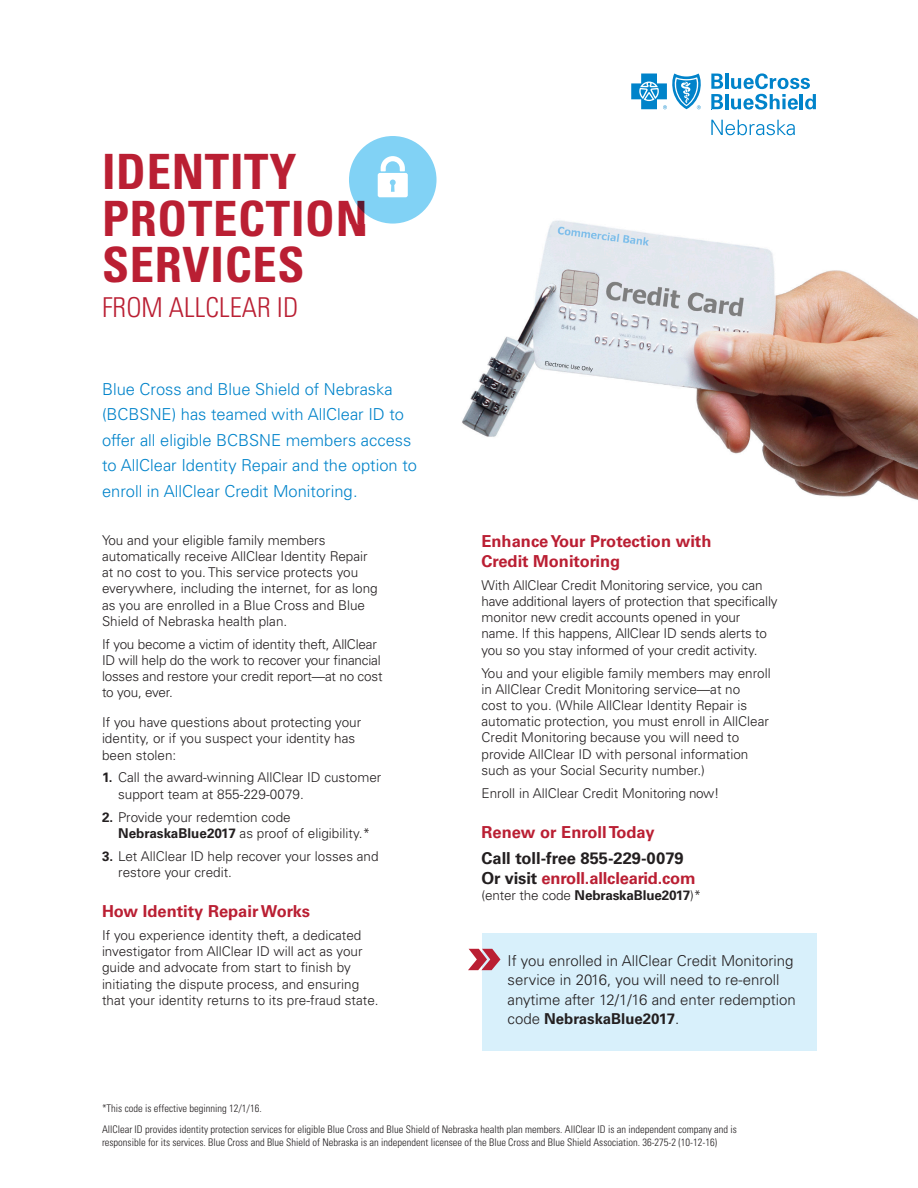
<style>
.page{position:relative;width:918px;height:1188px;background:#fff}
.page>*{position:absolute;margin:0;border:0;box-sizing:border-box;transform-origin:0 0}
.t1{font:700 condensed 48.6px/46.5px "Univers LT Std";letter-spacing:.015em;color:#ba1f33}
.t2{font:300 condensed 27.45px "Univers LT Std";color:#ba1f33}
.t3{font:300 16.5px/25.5px "Univers LT Std";color:#0083ca}
.t4{font:700 16.5px/19.8px "Univers LT Std";color:#ba1f33}
.t5{font:700 16.5px/19.8px "Univers LT Std";letter-spacing:-.01em;color:#231f20}
.t6{font:300 15px/19.5px "Univers LT Std";color:#231f20}
.t7{font:300 13.5px/16.2px "Univers LT Std";color:#231f20}
.t8{font:700 13.5px "Univers LT Std";letter-spacing:-.01em;color:#231f20}
.t9{font:300 condensed 10.5px/12.6px "Univers LT Std";color:#231f20}
.s1{font-weight:700}
.s2{color:#ba1f33}
.s3{font-weight:300}
</style>
<div class="page">
<img style="left:462px;top:220px;width:456px;height:280px">
<svg style="left:711px;top:120px;width:84px;height:15px"></svg>
<hr style="left:725px;top:74px;width:3px;height:15px;background:#0083ca">
<svg style="left:711px;top:74px;width:12px;height:35px"></svg>
<hr style="left:725px;top:94px;width:3px;height:15px;background:#0083ca">
<svg style="left:731px;top:73px;width:85px;height:37px"></svg>
<svg style="left:631px;top:74px;width:70px;height:35px"></svg>
<svg style="left:349px;top:136px;width:88px;height:88px"></svg>
<div style="left:482px;top:934px;width:335px;height:117px;background:#d8f0fb"></div>
<svg style="left:468px;top:949px;width:32px;height:21px"></svg>
<p class="t1" style="left:102px;top:148px;width:268px">IDENTITY<br>PROTECTION<br>SERVICES</p>
<p class="t2" style="left:102px;top:290px;width:198px">FROM ALLCLEAR ID</p>
<p class="t3" style="left:102px;top:376px;width:317px">Blue Cross and Blue Shield of Nebraska (BCBSNE) has teamed with AllClear ID to offer all eligible BCBSNE members access to AllClear Identity Repair and the option to enroll in AllClear Credit Monitoring.</p>
<p class="t7" style="left:102px;top:532px;width:277px">You and your eligible family members automatically receive AllClear Identity Repair at no cost to you. This service protects you everywhere, including the internet, for as long as you are enrolled in a Blue Cross and Blue Shield of Nebraska health plan.</p>
<p class="t7" style="left:102px;top:636px;width:282px">If you become a victim of identity theft, AllClear ID will help do the work to recover your financial losses and restore your credit report—at no cost to you, ever.</p>
<p class="t7" style="left:102px;top:714px;width:261px">If you have questions about protecting your identity, or if you suspect your identity has been stolen:</p>
<p class="t7" style="left:118px;top:770px;width:265px;text-indent:-16px"><span class="s1">1.</span> Call the award-winning AllClear ID customer support team at 855-229-0079.</p>
<p class="t7" style="left:118px;top:809px;width:253px;text-indent:-16px"><span class="s1">2.</span> Provide your redemtion code<br><span class="s1">NebraskaBlue2017</span> as proof of eligibility.*</p>
<p class="t7" style="left:118px;top:848px;width:262px;text-indent:-16px"><span class="s1">3.</span> Let AllClear ID help recover your losses and restore your credit.</p>
<p class="t4" style="left:102px;top:901px;width:210px">How Identity Repair Works</p>
<p class="t7" style="left:102px;top:927px;width:278px">If you experience identity theft, a dedicated investigator from AllClear ID will act as your guide and advocate from start to finish by initiating the dispute process, and ensuring that your identity returns to its pre-fraud state.</p>
<p class="t9" style="left:102px;top:1102px;width:161px">*This code is effective beginning 12/1/16.</p>
<p class="t4" style="left:482px;top:531px;width:231px">Enhance Your Protection with<br>Credit Monitoring</p>
<p class="t7" style="left:482px;top:577px;width:298px">With AllClear Credit Monitoring service, you can have additional layers of protection that specifically monitor new credit accounts opened in your name. If this happens, AllClear ID sends alerts to you so you stay informed of your credit activity.</p>
<p class="t7" style="left:482px;top:665px;width:291px">You and your eligible family members may enroll in AllClear Credit Monitoring service—at no<br>cost to you. (While AllClear Identity Repair is automatic protection, you must enroll in AllClear Credit Monitoring because you will need to provide AllClear ID with personal information such as your Social Security number.)</p>
<p class="t7" style="left:482px;top:785px;width:239px">Enroll in AllClear Credit Monitoring now!</p>
<p class="t4" style="left:482px;top:822px;width:175px">Renew or Enroll Today</p>
<p class="t5" style="left:482px;top:849px;width:216px">Call toll-free 855-229-0079<br>Or visit <span class="s2">enroll.allclearid.com</span></p>
<p class="t8" style="left:482px;top:888px;width:221px"><span class="s3">(enter the code</span> NebraskaBlue2017<span class="s3">)*</span></p>
<p class="t6" style="left:508px;top:951px;width:290px">If you enrolled in AllClear Credit Monitoring service in 2016, you will need to re-enroll anytime after 12/1/16 and enter redemption code <span class="s1">NebraskaBlue2017</span>.</p>
<p class="t9" style="left:102px;top:1123px;width:636px">AllClear ID provides identity protection services for eligible Blue Cross and Blue Shield of Nebraska health plan members. AllClear ID is an independent company and is responsible for its services. Blue Cross and Blue Shield of Nebraska is an independent licensee of the Blue Cross and Blue Shield Association. 36-275-2 (10-12-16)</p>
</div>
